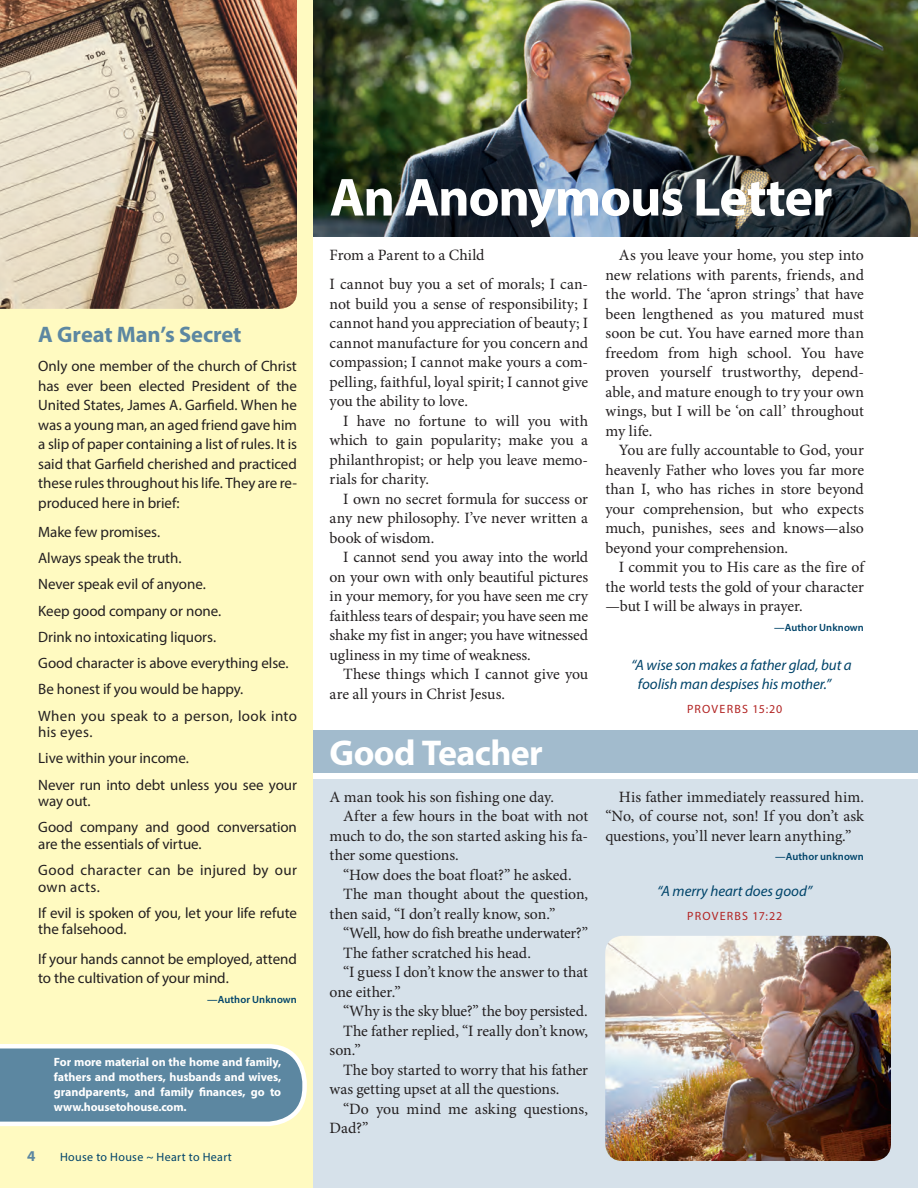
<style>
.page{position:relative;width:918px;height:1188px;background:#fff}
.page>*{position:absolute;margin:0;border:0;box-sizing:border-box;transform-origin:0 0}
.Side_Article_Heading{font:700 54px "Myriad Pro";letter-spacing:-.025em;color:#fff}
.Side_Article_Heading-2{font:700 36px "Myriad Pro";letter-spacing:-.015em;color:#fff}
.Side_Article_Heading-3{font:700 22.5px "Myriad Pro";letter-spacing:-.005em;color:#5c87a1}
.Body_Serif{font:15.75px/19.5px "Minion Pro";letter-spacing:-.005em;color:#231f20;text-align:justify}
.Body_Sans-Serif{font:15px/19.5px "Myriad Pro";letter-spacing:-.005em;color:#231f20}
.Body_Sans-Serif-2{font:15px/16.5px "Myriad Pro";letter-spacing:.02em;color:#231f20}
.Body_Sans-Serif-3{font:italic 15px/19.5px "Myriad Pro";letter-spacing:-.01em;color:#00446a}
.scripture_attributio{font:italic 15px "Myriad Pro";letter-spacing:-.005em;color:#00446a}
.t1{font:700 15px "Myriad Pro";color:#5c87a1}
.t2{font:700 12px/15px "Myriad Pro";letter-spacing:-.01em;color:#fff;text-align:justify}
.scripture_attributio-2{font:12px "Myriad Pro";letter-spacing:.095em;color:#b22423}
.t3{font:12px "Myriad Pro";letter-spacing:.03em;color:#00446a}
.Body_Sans-Serif-4{font:600 10.5px "Myriad Pro";letter-spacing:.01em;color:#00446a}
.Body_Serif-2{font:600 10.5px "Myriad Pro";letter-spacing:.01em;color:#00446a}
</style>
<div class="page">
<img style="left:313px;top:0;width:605px;height:236px">
<div style="left:313px;top:780px;width:605px;height:408px;background:#d6e1ea"></div>
<div style="left:313px;top:731px;width:605px;height:42px;background:#a2bbcd"></div>
<div style="left:0;top:0;width:313px;height:1188px;background:#fffac1"></div>
<svg style="left:0;top:1044px;width:307px;height:82px;background:#7397ac"></svg>
<img style="left:605px;top:936px;width:286px;height:225px">
<img style="left:0;top:0;width:297px;height:309px">
<p class="Side_Article_Heading-3" style="left:38px;top:320px;width:205px">A Great Man’s Secret</p>
<p class="Body_Sans-Serif" style="left:38px;top:356px;width:260px;text-align:justify">Only one member of the church of Christ has ever been elected President of the United States, James A. Garfield. When he was a young man, an aged friend gave him a slip of paper containing a list of rules. It is said that Garfield cherished and practiced these rules throughout his life. They are re&shy;produced here in brief:</p>
<p class="Body_Sans-Serif" style="left:38px;top:522px;width:123px">Make few promises.</p>
<p class="Body_Sans-Serif" style="left:38px;top:548px;width:145px">Always speak the truth.</p>
<p class="Body_Sans-Serif" style="left:38px;top:574px;width:169px">Never speak evil of anyone.</p>
<p class="Body_Sans-Serif" style="left:38px;top:601px;width:185px">Keep good company or none.</p>
<p class="Body_Sans-Serif" style="left:38px;top:627px;width:180px">Drink no intoxicating liquors.</p>
<p class="Body_Sans-Serif" style="left:38px;top:653px;width:252px">Good character is above everything else.</p>
<p class="Body_Sans-Serif" style="left:38px;top:679px;width:207px">Be honest if you would be happy.</p>
<p class="Body_Sans-Serif-2" style="left:38px;top:707px;width:260px">When you speak to a person, look into his eyes.</p>
<p class="Body_Sans-Serif" style="left:38px;top:748px;width:152px">Live within your income.</p>
<p class="Body_Sans-Serif" style="left:38px;top:776px;width:260px;line-height:16.5px">Never run into debt unless you see your way out.</p>
<p class="Body_Sans-Serif" style="left:38px;top:819px;width:260px;line-height:16.5px">Good company and good conversation are the essentials of virtue.</p>
<p class="Body_Sans-Serif-2" style="left:38px;top:862px;width:260px">Good character can be injured by our own acts.</p>
<p class="Body_Sans-Serif" style="left:38px;top:904px;width:260px;line-height:16.5px">If evil is spoken of you, let your life refute the falsehood.</p>
<p class="Body_Sans-Serif" style="left:38px;top:949px;width:260px">If your hands cannot be employed, attend to the cultivation of your mind.</p>
<p class="Body_Sans-Serif-4" style="left:207px;top:993px;width:91px">—Author Unknown</p>
<p class="t2" style="left:54px;top:1054px;width:229px">For more material on the home and family, fathers and mothers, husbands and wives, grandparents, and family finances, go to www.housetohouse.com.</p>
<p class="t1" style="left:27px;top:1146px;width:10px">4</p>
<p class="t3" style="left:60px;top:1150px;width:173px">House to House ~ Heart to Heart</p>
<p class="Side_Article_Heading" style="left:330px;top:162px;width:504px">An Anonymous Letter</p>
<p class="Body_Serif" style="left:330px;top:246px;width:156px">From a Parent to a Child</p>
<p class="Body_Serif" style="left:330px;top:275px;width:260px">I cannot buy you a set of morals; I can&shy;not build you a sense of responsibility; I cannot hand you appreciation of beauty; I cannot manufacture for you concern and compassion; I cannot make yours a com&shy;pelling, faithful, loyal spirit; I cannot give you the ability to love.</p>
<p class="Body_Serif" style="left:330px;top:411px;width:260px;text-indent:13px">I have no fortune to will you with which to gain popularity; make you a philanthropist; or help you leave memo&shy;rials for charity.</p>
<p class="Body_Serif" style="left:330px;top:489px;width:260px;text-indent:13px">I own no secret formula for success or any new philosophy. I’ve never written a book of wisdom.</p>
<p class="Body_Serif" style="left:330px;top:548px;width:260px;text-indent:13px">I cannot send you away into the world on your own with only beautiful pictures in your memory, for you have seen me cry faithless tears of despair; you have seen me shake my fist in anger; you have witnessed ugliness in my time of weakness.</p>
<p class="Body_Serif" style="left:330px;top:665px;width:260px;text-indent:13px">These things which I cannot give you are all yours in Christ Jesus.</p>
<p class="Side_Article_Heading-2" style="left:330px;top:730px;width:215px">Good Teacher</p>
<p class="Body_Serif" style="left:330px;top:787px;width:226px">A man took his son fishing one day.</p>
<p class="Body_Serif" style="left:330px;top:807px;width:260px;text-indent:13px">After a few hours in the boat with not much to do, the son started asking his fa&shy;ther some questions.</p>
<p class="Body_Serif" style="left:343px;top:865px;width:230px">“How does the boat float?” he asked.</p>
<p class="Body_Serif" style="left:330px;top:885px;width:260px;text-indent:13px">The man thought about the question, then said, “I don’t really know, son.”</p>
<p class="Body_Serif" style="left:343px;top:924px;width:247px">“Well, how do fish breathe underwater?”</p>
<p class="Body_Serif" style="left:343px;top:943px;width:189px">The father scratched his head.</p>
<p class="Body_Serif" style="left:330px;top:963px;width:260px;text-indent:13px">“I guess I don’t know the answer to that one either.”</p>
<p class="Body_Serif" style="left:343px;top:1002px;width:246px">“Why is the sky blue?” the boy persisted.</p>
<p class="Body_Serif" style="left:330px;top:1021px;width:260px;text-indent:13px">The father replied, “I really don’t know, son.”</p>
<p class="Body_Serif" style="left:330px;top:1060px;width:260px;text-indent:13px">The boy started to worry that his father was getting upset at all the questions.</p>
<p class="Body_Serif" style="left:330px;top:1099px;width:260px;text-indent:13px">“Do you mind me asking questions,<br>Dad?”</p>
<p class="Body_Serif" style="left:605px;top:245px;width:260px;text-indent:13px">As you leave your home, you step into new relations with parents, friends, and the world. The ‘apron strings’ that have been lengthened as you matured must soon be cut. You have earned more than freedom from high school. You have proven yourself trustworthy, depend&shy;able, and mature enough to try your own wings, but I will be ‘on call’ throughout my life.</p>
<p class="Body_Serif" style="left:605px;top:440px;width:260px;text-indent:13px">You are fully accountable to God, your heavenly Father who loves you far more than I, who has riches in store beyond your comprehension, but who expects much, punishes, sees and knows—also beyond your comprehension.</p>
<p class="Body_Serif" style="left:605px;top:557px;width:260px;text-indent:13px">I commit you to His care as the fire of the world tests the gold of your character —but I will be always in prayer.</p>
<p class="Body_Sans-Serif-4" style="left:774px;top:621px;width:91px">—Author Unknown</p>
<p class="Body_Sans-Serif-3" style="left:638px;top:655px;width:215px;text-indent:-7px">“A wise son makes a father glad, but a foolish man despises his mother.”</p>
<p class="scripture_attributio-2" style="left:687px;top:702px;width:97px">PROVERBS 15:20</p>
<p class="Body_Serif" style="left:605px;top:787px;width:260px;text-indent:13px">His father immediately reassured him. “No, of course not, son! If you don’t ask questions, you’ll never learn anything.”</p>
<p class="Body_Serif-2" style="left:775px;top:850px;width:90px">—Author unknown</p>
<p class="scripture_attributio" style="left:657px;top:882px;width:157px">“A merry heart does good”</p>
<p class="scripture_attributio-2" style="left:687px;top:909px;width:97px">PROVERBS 17:22</p>
</div>
